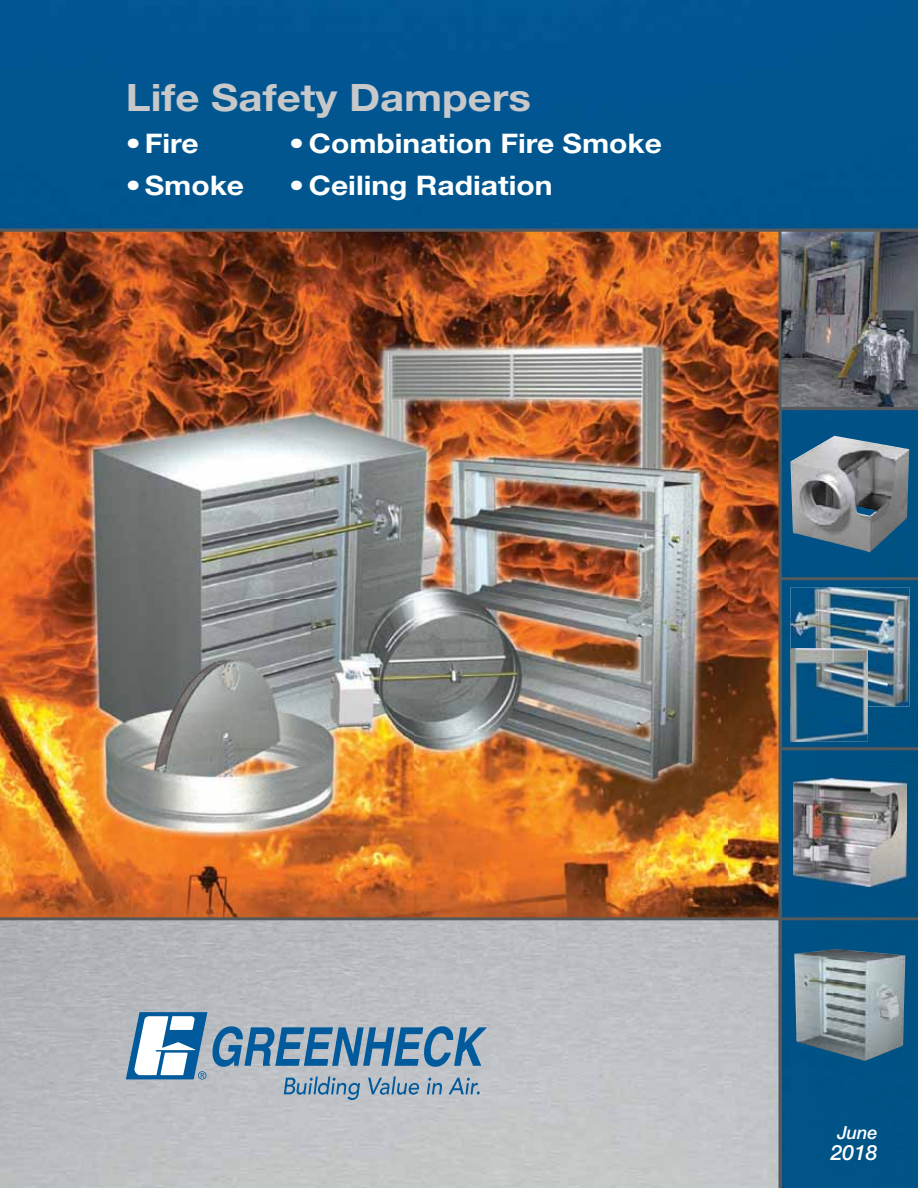
<style>
.page{position:relative;width:918px;height:1188px;background:#fff}
.page>*{position:absolute;margin:0;border:0;box-sizing:border-box;transform-origin:0 0}
.t1{font:700 37.8px "Helvetica Neue LT Std";color:#c6c8ca;scale:1.11 1}
.t2{font:700 27px "Helvetica Neue LT Std";color:#fff;scale:1.11 1}
.t3{font:italic 500 21px "Helvetica Neue LT Std";color:#fff}
.t4{font:italic 500 18px "Helvetica Neue LT Std";color:#fff}
</style>
<div class="page">
<div style="left:0;top:0;width:918px;height:229px;background:#01568f"></div>
<img style="left:781px;top:410px;width:137px;height:209px">
<img style="left:766px;top:619px;width:50px;height:569px">
<div style="left:869px;top:619px;width:49px;height:569px;background:#005284"></div>
<div style="left:816px;top:706px;width:53px;height:72px;background:#005082"></div>
<div style="left:816px;top:887px;width:53px;height:301px;background:#005386"></div>
<hr style="left:780px;top:577px;width:138px;height:3px;background:#58595b">
<hr style="left:780px;top:747px;width:138px;height:3px;background:#58595b">
<img style="left:0;top:232px;width:778px;height:685px">
<hr style="left:0;top:917px;width:918px;height:3px;background:#58595b">
<img style="left:781px;top:232px;width:137px;height:175px">
<img style="left:790px;top:436px;width:44px;height:98px">
<img style="left:794px;top:949px;width:111px;height:112px">
<img style="left:791px;top:587px;width:118px;height:119px">
<img style="left:791px;top:706px;width:77px;height:36px">
<img style="left:791px;top:648px;width:77px;height:58px">
<img style="left:793px;top:778px;width:114px;height:109px">
<svg style="left:126px;top:1012px;width:361px;height:88px;background:#8ea8bd"></svg>
<hr style="left:0;top:229px;width:918px;height:3px;background:#58595b">
<hr style="left:778px;top:230px;width:3px;height:958px;background:#58595b">
<hr style="left:780px;top:407px;width:138px;height:3px;background:#58595b">
<h1 class="t1" style="left:126px;top:84px;width:367px">Life Safety Dampers</h1>
<p class="t2" style="left:126px;top:134px;width:67px">• Fire</p>
<p class="t2" style="left:289px;top:134px;width:337px">• Combination Fire Smoke</p>
<p class="t2" style="left:126px;top:176px;width:108px">• Smoke</p>
<p class="t2" style="left:289px;top:176px;width:239px">• Ceiling Radiation</p>
<p class="t4" style="left:837px;top:1126px;width:42px">June</p>
<p class="t3" style="left:831px;top:1144px;width:48px">2018</p>
</div>
